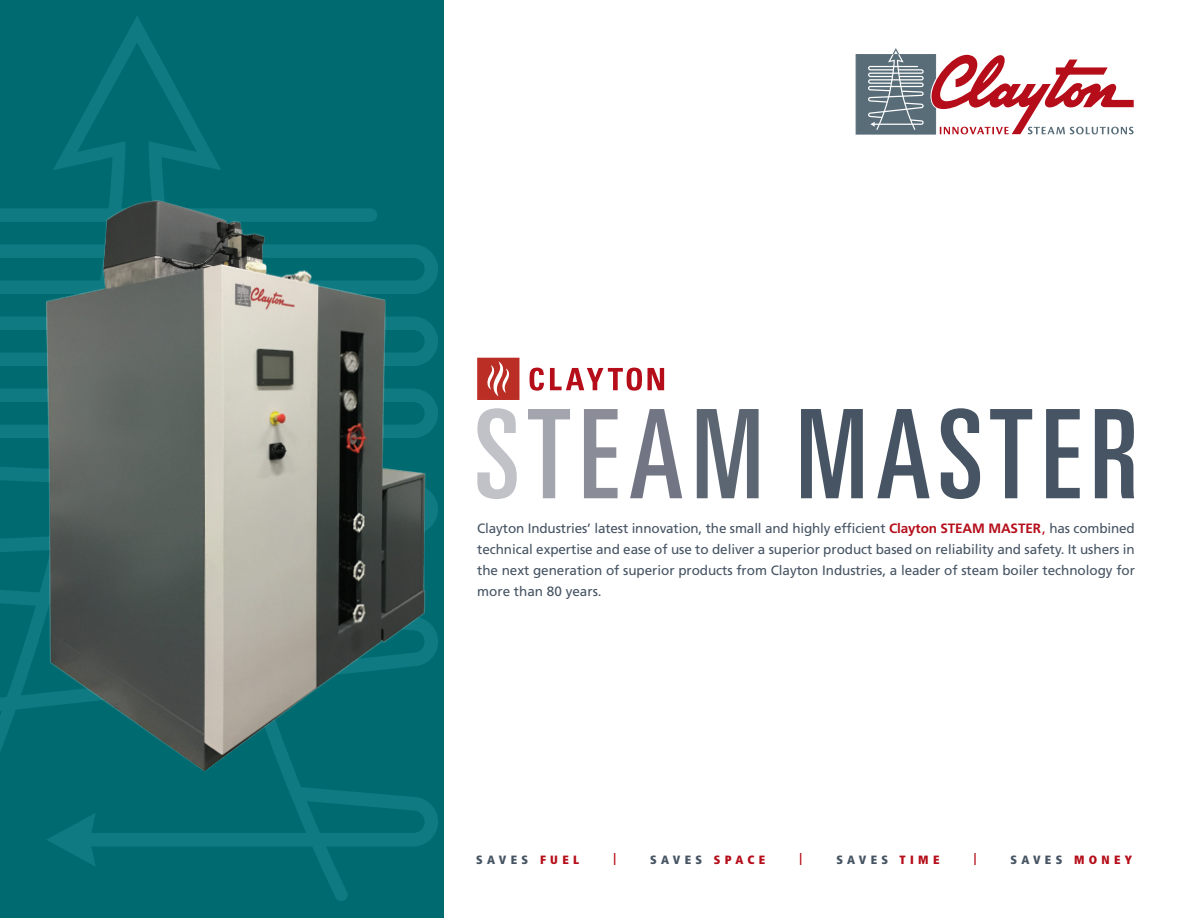
<style>
.page{position:relative;width:1188px;height:918px;background:#fff}
.page>*{position:absolute;margin:0;border:0;box-sizing:border-box;transform-origin:0 0}
.t1{font:13.5px/21px "Frutiger";letter-spacing:-.005em;color:#465463;text-align:justify}
.t2{font:900 condensed 12px "Frutiger";letter-spacing:.36em;color:#465463}
.t3{font:700 12px "Frutiger";color:#b50e1a}
.s1{font-weight:700;color:#b50e1a}
.s2{color:#b50e1a}
</style>
<div class="page">
<svg style="left:856px;top:48px;width:278px;height:87px"></svg>
<svg style="left:1095px;top:409px;width:39px;height:89px"></svg>
<svg style="left:1046px;top:409px;width:34px;height:89px"></svg>
<svg style="left:990px;top:409px;width:42px;height:89px"></svg>
<svg style="left:941px;top:408px;width:39px;height:91px"></svg>
<svg style="left:877px;top:409px;width:53px;height:89px"></svg>
<svg style="left:801px;top:409px;width:62px;height:89px"></svg>
<svg style="left:697px;top:409px;width:62px;height:89px"></svg>
<svg style="left:630px;top:409px;width:52px;height:89px"></svg>
<svg style="left:584px;top:409px;width:34px;height:89px"></svg>
<svg style="left:528px;top:409px;width:42px;height:89px"></svg>
<svg style="left:477px;top:408px;width:40px;height:91px"></svg>
<svg style="left:530px;top:368px;width:134px;height:23px"></svg>
<svg style="left:477px;top:358px;width:42px;height:42px;background:#c34942"></svg>
<div style="left:0;top:0;width:444px;height:918px;background:#006a71"></div>
<svg style="left:0;top:86px;width:438px;height:815px"></svg>
<svg style="left:99px;top:16px;width:76px;height:70px"></svg>
<img style="left:41px;top:191px;width:391px;height:589px">
<p class="t1" style="left:477px;top:517px;width:659px">Clayton Industries’ latest innovation, the small and highly efficient <span class="s1">Clayton STEAM MASTER</span><span class="s2">,</span> has combined technical expertise and ease of use to deliver a superior product based on reliability and safety. It ushers in the next generation of superior products from Clayton Industries, a leader of steam boiler technology for more than 80 years.</p>
<p class="t2" style="left:476px;top:852px;width:104px">SAVES <span class="s2">FUEL</span></p>
<p class="t3" style="left:613px;top:851px;width:4px">|</p>
<p class="t2" style="left:650px;top:852px;width:117px">SAVES <span class="s2">SPACE</span></p>
<p class="t3" style="left:800px;top:851px;width:4px">|</p>
<p class="t2" style="left:836px;top:852px;width:105px">SAVES <span class="s2">TIME</span></p>
<p class="t3" style="left:974px;top:851px;width:4px">|</p>
<p class="t2" style="left:1010px;top:852px;width:123px">SAVES <span class="s2">MONEY</span></p>
</div>
